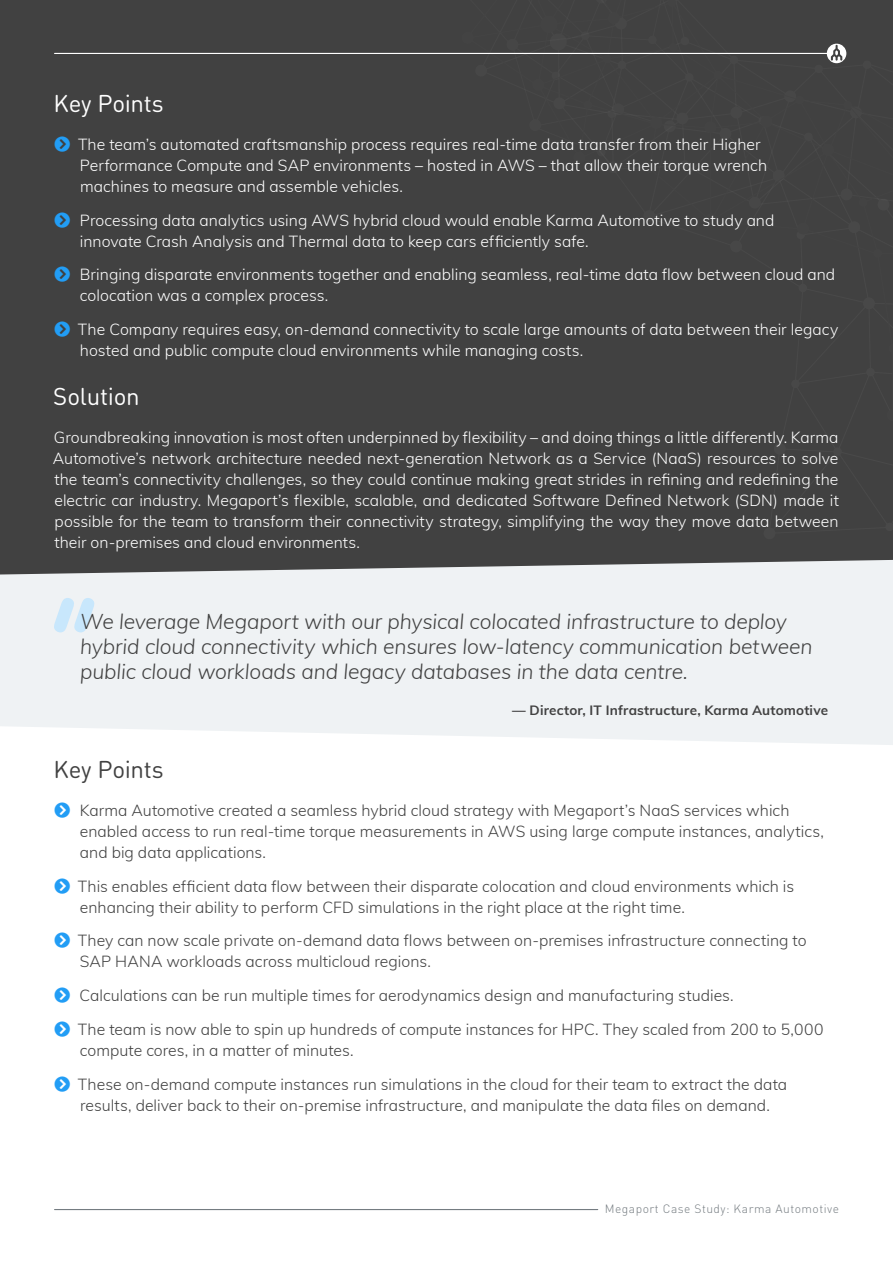
<style>
.page{position:relative;width:893px;height:1263px;background:#fff}
.page>*{position:absolute;margin:0;border:0;box-sizing:border-box;transform-origin:0 0}
.t1{font:24px "DIN Round OT";letter-spacing:-.01em;color:#fff}
.t2{font:24px "DIN Round OT";letter-spacing:-.015em;color:#414141}
.t3{font:italic 300 21px/25.2px "Muli";letter-spacing:-.005em;color:#414141}
.t4{font:300 15.75px/21px "Muli";color:#fff}
.t5{font:300 15.75px/21px "Muli";color:#414141}
.t6{font:700 13.5px "Muli";letter-spacing:.015em;color:#414141}
.t7{font:300 12px "DIN Round OT";letter-spacing:.04em;color:#757c81}
</style>
<div class="page">
<div style="left:0;top:574px;width:893px;height:171px;background:#eff2f4"></div>
<svg style="left:54px;top:598px;width:40px;height:34px"></svg>
<div style="left:0;top:0;width:893px;height:574px;background:#414141"></div>
<div style="left:449px;top:0;width:444px;height:539px;background:#414141"></div>
<div style="left:461px;top:0;width:432px;height:506px;background:#414141"></div>
<svg style="left:365px;top:542px;width:528px;height:32px"></svg>
<hr style="left:55px;top:53px;width:774px;height:1px;background:#fff">
<svg style="left:827px;top:44px;width:19px;height:19px"></svg>
<hr style="left:55px;top:1209px;width:543px;height:1px;background:#757c81">
<svg style="left:55px;top:136px;width:15px;height:16px"></svg>
<svg style="left:55px;top:212px;width:15px;height:15px"></svg>
<svg style="left:55px;top:267px;width:15px;height:15px"></svg>
<svg style="left:55px;top:322px;width:15px;height:15px"></svg>
<h1 class="t1" style="left:53px;top:88px;width:112px">Key Points</h1>
<p class="t4" style="left:78px;top:133px;width:691px">The team’s automated craftsmanship process requires real-time data transfer from their Higher<br>Performance Compute and SAP environments – hosted in AWS – that allow their torque wrench machines to measure and assemble vehicles.</p>
<p class="t4" style="left:80px;top:209px;width:696px">Processing data analytics using AWS hybrid cloud would enable Karma Automotive to study and innovate Crash Analysis and Thermal data to keep cars efficiently safe.</p>
<p class="t4" style="left:80px;top:263px;width:757px">Bringing disparate environments together and enabling seamless, real-time data flow between cloud and colocation was a complex process.</p>
<p class="t4" style="left:78px;top:318px;width:762px">The Company requires easy, on-demand connectivity to scale large amounts of data between their legacy hosted and public compute cloud environments while managing costs.</p>
<h1 class="t1" style="left:53px;top:381px;width:88px">Solution</h1>
<p class="t4" style="left:53px;top:426px;width:787px;text-align:justify">Groundbreaking innovation is most often underpinned by flexibility – and doing things a little differently. Karma Automotive’s network architecture needed next-generation Network as a Service (NaaS) resources to solve the team’s connectivity challenges, so they could continue making great strides in refining and redefining the electric car industry. Megaport’s flexible, scalable, and dedicated Software Defined Network (SDN) made it possible for the team to transform their connectivity strategy, simplifying the way they move data between their on-premises and cloud environments.</p>
<h2 class="t3" style="left:80px;top:608px;width:734px">We leverage Megaport with our physical colocated infrastructure to deploy hybrid cloud connectivity which ensures low-latency communication between public cloud workloads and legacy databases in the data centre.</h2>
<p class="t6" style="left:512px;top:701px;width:317px">— Director, IT Infrastructure, Karma Automotive</p>
<h1 class="t2" style="left:53px;top:754px;width:112px">Key Points</h1>
<p class="t5" style="left:80px;top:799px;width:745px">Karma Automotive created a seamless hybrid cloud strategy with Megaport’s NaaS services which enabled access to run real-time torque measurements in AWS using large compute instances, analytics, and big data applications.</p>
<p class="t5" style="left:78px;top:875px;width:718px">This enables efficient data flow between their disparate colocation and cloud environments which is enhancing their ability to perform CFD simulations in the right place at the right time.</p>
<p class="t5" style="left:78px;top:929px;width:730px">They can now scale private on-demand data flows between on-premises infrastructure connecting to<br>SAP HANA workloads across multicloud regions.</p>
<p class="t5" style="left:78px;top:978px;width:747px;line-height:33.8px">Calculations can be run multiple times for aerodynamics design and manufacturing studies.<br>The team is now able to spin up hundreds of compute instances for HPC. They scaled from 200 to 5,000</p>
<p class="t5" style="left:78px;top:1032px;width:711px;line-height:33.8px">compute cores, in a matter of minutes.<br>These on-demand compute instances run simulations in the cloud for their team to extract the data</p>
<p class="t5" style="left:80px;top:1094px;width:691px">results, deliver back to their on-premise infrastructure, and manipulate the data files on demand.</p>
<p class="t7" style="left:605px;top:1202px;width:236px">Megaport Case Study: Karma Automotive</p>
</div>
